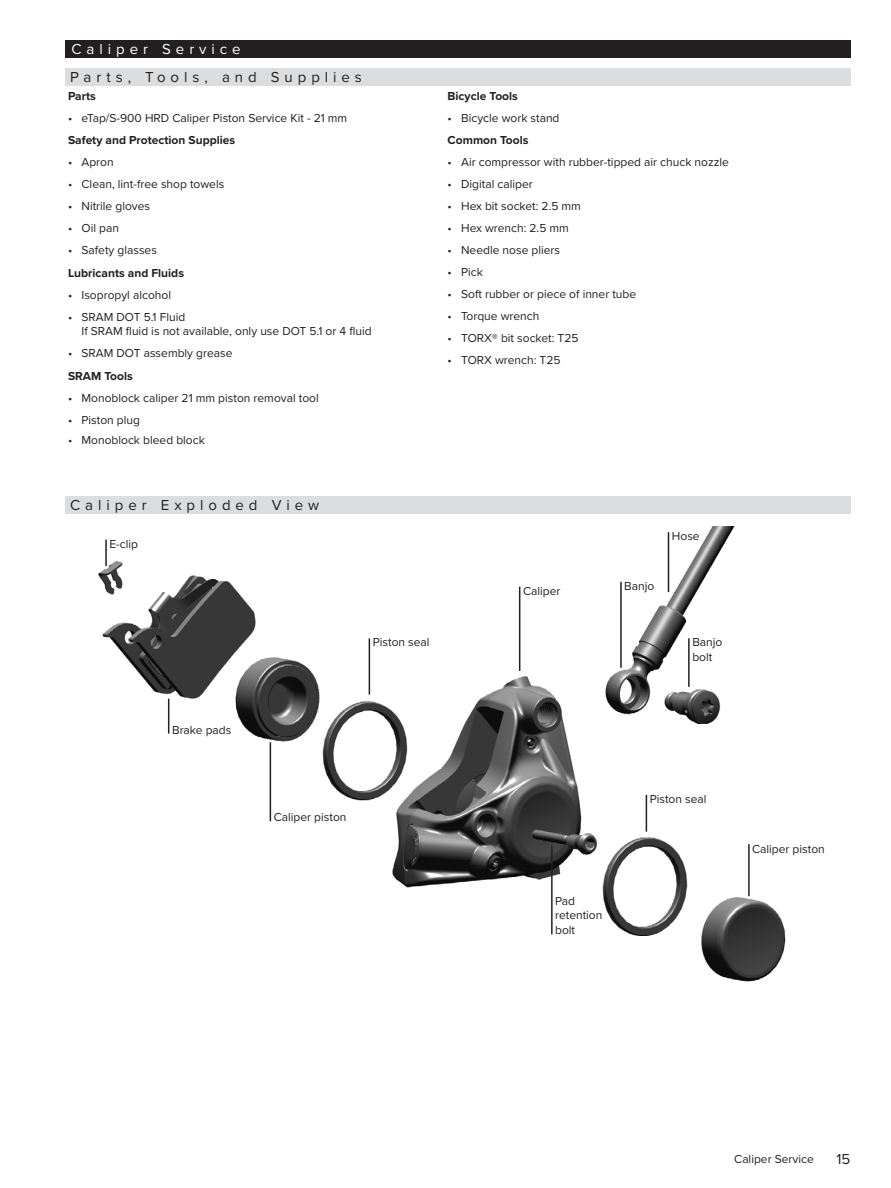
<style>
.page{position:relative;width:891px;height:1188px;background:#fff}
.page>*{position:absolute;margin:0;border:0;box-sizing:border-box;transform-origin:0 0}
.Section_Title_-_Grey{font:15px "Proxima Nova";letter-spacing:.33em;color:#231f20}
.Section_Title_-_Blac{font:15px "Proxima Nova";letter-spacing:.33em;color:#fff}
.Normal_Text_-_Full_W{font:12px/14.4px "Proxima Nova";color:#231f20}
.Normal_Text_-_Bold{font:700 12px "Proxima Nova";color:#231f20}
</style>
<div class="page">
<div style="left:65px;top:40px;width:785px;height:18px;background:#231f20"></div>
<div style="left:65px;top:68px;width:785px;height:17px;background:#dcddde"></div>
<div style="left:65px;top:497px;width:785px;height:17px;background:#dcddde"></div>
<img style="left:98px;top:526px;width:688px;height:456px">
<hr style="left:105px;top:540px;width:2px;height:26px;background:#231f20">
<hr style="left:270px;top:742px;width:1px;height:79px;background:#231f20">
<hr style="left:369px;top:638px;width:1px;height:57px;background:#231f20">
<hr style="left:168px;top:699px;width:1px;height:35px;background:#231f20">
<hr style="left:519px;top:587px;width:1px;height:84px;background:#231f20">
<hr style="left:620px;top:582px;width:2px;height:86px;background:#231f20">
<hr style="left:668px;top:532px;width:1px;height:60px;background:#231f20">
<hr style="left:688px;top:638px;width:2px;height:49px;background:#231f20">
<hr style="left:551px;top:846px;width:2px;height:88px;background:#231f20">
<hr style="left:646px;top:795px;width:1px;height:37px;background:#231f20">
<hr style="left:748px;top:844px;width:2px;height:52px;background:#231f20">
<p class="Section_Title_-_Blac" style="left:72px;top:40px;width:171px">Caliper Service</p>
<p class="Section_Title_-_Grey" style="left:70px;top:68px;width:293px">Parts, Tools, and Supplies</p>
<p class="Normal_Text_-_Bold" style="left:68px;top:88px;width:29px">Parts</p>
<p class="Normal_Text_-_Full_W" style="left:68px;top:111px;width:281px">• eTap/S-900 HRD Caliper Piston Service Kit - 21 mm</p>
<p class="Normal_Text_-_Bold" style="left:68px;top:133px;width:169px">Safety and Protection Supplies</p>
<p class="Normal_Text_-_Full_W" style="left:68px;top:156px;width:47px">• Apron</p>
<p class="Normal_Text_-_Full_W" style="left:68px;top:178px;width:158px">• Clean, lint-free shop towels</p>
<p class="Normal_Text_-_Full_W" style="left:68px;top:200px;width:84px">• Nitrile gloves</p>
<p class="Normal_Text_-_Full_W" style="left:68px;top:222px;width:52px">• Oil pan</p>
<p class="Normal_Text_-_Full_W" style="left:68px;top:244px;width:90px">• Safety glasses</p>
<p class="Normal_Text_-_Bold" style="left:68px;top:266px;width:118px">Lubricants and Fluids</p>
<p class="Normal_Text_-_Full_W" style="left:68px;top:288px;width:105px">• Isopropyl alcohol</p>
<p class="Normal_Text_-_Full_W" style="left:82px;top:311px;width:292px;line-height:13.5px;text-indent:-14px">• SRAM DOT 5.1 Fluid<br>If SRAM fluid is not available, only use DOT 5.1 or 4 fluid</p>
<p class="Normal_Text_-_Full_W" style="left:68px;top:346px;width:166px">• SRAM DOT assembly grease</p>
<p class="Normal_Text_-_Bold" style="left:68px;top:369px;width:66px">SRAM Tools</p>
<p class="Normal_Text_-_Full_W" style="left:68px;top:391px;width:252px">• Monoblock caliper 21 mm piston removal tool</p>
<p class="Normal_Text_-_Full_W" style="left:68px;top:413px;width:74px">• Piston plug</p>
<p class="Normal_Text_-_Full_W" style="left:68px;top:433px;width:138px">• Monoblock bleed block</p>
<p class="Normal_Text_-_Bold" style="left:448px;top:88px;width:72px">Bicycle Tools</p>
<p class="Normal_Text_-_Full_W" style="left:448px;top:111px;width:113px">• Bicycle work stand</p>
<p class="Normal_Text_-_Bold" style="left:448px;top:133px;width:82px">Common Tools</p>
<p class="Normal_Text_-_Full_W" style="left:448px;top:156px;width:283px">• Air compressor with rubber-tipped air chuck nozzle</p>
<p class="Normal_Text_-_Full_W" style="left:448px;top:178px;width:87px">• Digital caliper</p>
<p class="Normal_Text_-_Full_W" style="left:448px;top:200px;width:135px">• Hex bit socket: 2.5 mm</p>
<p class="Normal_Text_-_Full_W" style="left:448px;top:222px;width:123px">• Hex wrench: 2.5 mm</p>
<p class="Normal_Text_-_Full_W" style="left:448px;top:244px;width:114px">• Needle nose pliers</p>
<p class="Normal_Text_-_Full_W" style="left:448px;top:266px;width:37px">• Pick</p>
<p class="Normal_Text_-_Full_W" style="left:448px;top:288px;width:190px">• Soft rubber or piece of inner tube</p>
<p class="Normal_Text_-_Full_W" style="left:448px;top:310px;width:93px">• Torque wrench</p>
<p class="Normal_Text_-_Full_W" style="left:448px;top:332px;width:132px">• TORX® bit socket: T25</p>
<p class="Normal_Text_-_Full_W" style="left:448px;top:354px;width:114px">• TORX wrench: T25</p>
<p class="Section_Title_-_Grey" style="left:70px;top:496px;width:251px">Caliper Exploded View</p>
<p class="Normal_Text_-_Full_W" style="left:109px;top:537px;width:30px">E-clip</p>
<p class="Normal_Text_-_Full_W" style="left:373px;top:635px;width:58px">Piston seal</p>
<p class="Normal_Text_-_Full_W" style="left:523px;top:584px;width:39px">Caliper</p>
<p class="Normal_Text_-_Full_W" style="left:624px;top:579px;width:32px">Banjo</p>
<p class="Normal_Text_-_Full_W" style="left:672px;top:529px;width:29px">Hose</p>
<p class="Normal_Text_-_Full_W" style="left:692px;top:635px;width:32px">Banjo bolt</p>
<p class="Normal_Text_-_Full_W" style="left:172px;top:723px;width:61px">Brake pads</p>
<p class="Normal_Text_-_Full_W" style="left:274px;top:810px;width:74px">Caliper piston</p>
<p class="Normal_Text_-_Full_W" style="left:555px;top:894px;width:49px">Pad retention bolt</p>
<p class="Normal_Text_-_Full_W" style="left:650px;top:792px;width:58px">Piston seal</p>
<p class="Normal_Text_-_Full_W" style="left:752px;top:842px;width:74px">Caliper piston</p>
<p class="Normal_Text_-_Full_W" style="left:734px;top:1152px;width:81px">Caliper Service</p>
<p class="Section_Title_-_Grey" style="left:837px;top:1150px;width:15px">15</p>
</div>
